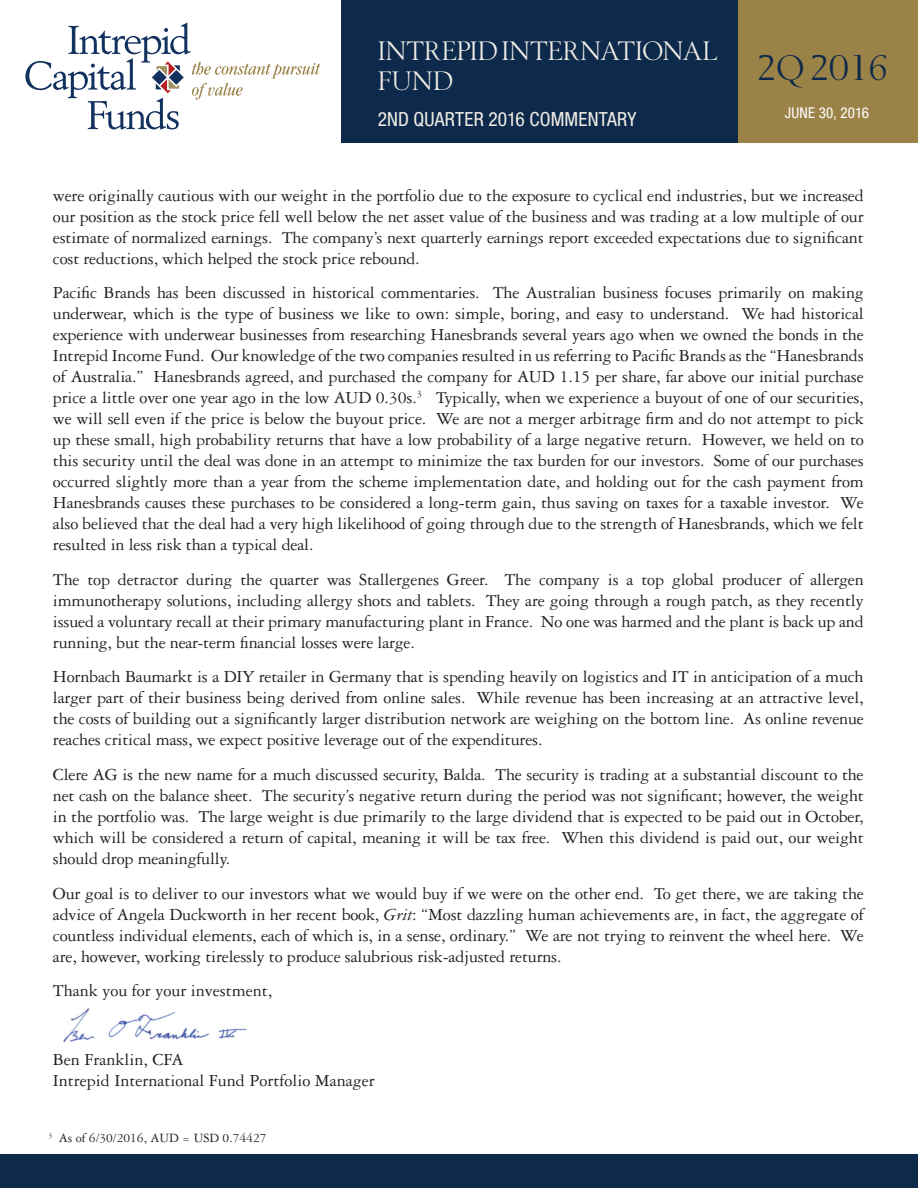
<style>
.page{position:relative;width:918px;height:1188px;background:#fff}
.page>*{position:absolute;margin:0;border:0;box-sizing:border-box;transform-origin:0 0}
.t1{font:36px "OPTI Berling Agency";letter-spacing:.01em;color:#0d294b}
.t2{font:27px/30px "OPTI Berling Agency";letter-spacing:-.005em;color:#f1eee6}
.t3{font:condensed 19.5px "Helvetica Neue";letter-spacing:.005em;color:#f1eee6}
.t4{font:18px/21px "Garamond Three";letter-spacing:-.01em;color:#231f20;text-align:justify}
.t5{font:condensed 15px "Helvetica Neue";letter-spacing:.015em;color:#fff}
.t6{font:13.5px "Garamond Three";color:#231f20}
.s1{font-style:italic}
</style>
<div class="page">
<div style="left:738px;top:0;width:180px;height:143px;background:#9b8348"></div>
<div style="left:342px;top:0;width:396px;height:143px;background:#0d294b"></div>
<svg style="left:25px;top:23px;width:295px;height:107px"></svg>
<div style="left:0;top:1154px;width:918px;height:34px;background:#0d294b"></div>
<img style="left:63px;top:1008px;width:184px;height:35px">
<h2 class="t2" style="left:378px;top:36px;width:341px">INTREPID INTERNATIONAL<br>FUND</h2>
<p class="t3" style="left:378px;top:108px;width:260px">2ND QUARTER 2016 COMMENTARY</p>
<p class="t5" style="left:785px;top:104px;width:86px">JUNE 30, 2016</p>
<h1 class="t1" style="left:757px;top:48px;width:133px">2Q 2016</h1>
<p class="t4" style="left:53px;top:185px;width:812px">were originally cautious with our weight in the portfolio due to the exposure to cyclical end industries, but we increased our position as the stock price fell well below the net asset value of the business and was trading at a low multiple of our estimate of normalized earnings. The company’s next quarterly earnings report exceeded expectations due to significant cost reductions, which helped the stock price rebound.</p>
<p class="t4" style="left:53px;top:282px;width:812px">Pacific Brands has been discussed in historical commentaries. The Australian business focuses primarily on making underwear, which is the type of business we like to own: simple, boring, and easy to understand. We had historical experience with underwear businesses from researching Hanesbrands several years ago when we owned the bonds in the Intrepid Income Fund. Our knowledge of the two companies resulted in us referring to Pacific Brands as the “Hanesbrands of Australia.” Hanesbrands agreed, and purchased the company for AUD 1.15 per share, far above our initial purchase price a little over one year ago in the low AUD 0.30s.<sup>3</sup> Typically, when we experience a buyout of one of our securities, we will sell even if the price is below the buyout price. We are not a merger arbitrage firm and do not attempt to pick up these small, high probability returns that have a low probability of a large negative return. However, we held on to this security until the deal was done in an attempt to minimize the tax burden for our investors. Some of our purchases occurred slightly more than a year from the scheme implementation date, and holding out for the cash payment from Hanesbrands causes these purchases to be considered a long-term gain, thus saving on taxes for a taxable investor. We also believed that the deal had a very high likelihood of going through due to the strength of Hanesbrands, which we felt resulted in less risk than a typical deal.</p>
<p class="t4" style="left:53px;top:569px;width:812px">The top detractor during the quarter was Stallergenes Greer. The company is a top global producer of allergen immunotherapy solutions, including allergy shots and tablets. They are going through a rough patch, as they recently issued a voluntary recall at their primary manufacturing plant in France. No one was harmed and the plant is back up and running, but the near-term financial losses were large.</p>
<p class="t4" style="left:53px;top:666px;width:812px">Hornbach Baumarkt is a DIY retailer in Germany that is spending heavily on logistics and IT in anticipation of a much larger part of their business being derived from online sales. While revenue has been increasing at an attractive level, the costs of building out a significantly larger distribution network are weighing on the bottom line. As online revenue reaches critical mass, we expect positive leverage out of the expenditures.</p>
<p class="t4" style="left:53px;top:764px;width:812px">Clere AG is the new name for a much discussed security, Balda. The security is trading at a substantial discount to the net cash on the balance sheet. The security’s negative return during the period was not significant; however, the weight in the portfolio was. The large weight is due primarily to the large dividend that is expected to be paid out in October, which will be considered a return of capital, meaning it will be tax free. When this dividend is paid out, our weight should drop meaningfully.</p>
<p class="t4" style="left:53px;top:882px;width:812px">Our goal is to deliver to our investors what we would buy if we were on the other end. To get there, we are taking the advice of Angela Duckworth in her recent book, <span class="s1">Grit</span>: “Most dazzling human achievements are, in fact, the aggregate of countless individual elements, each of which is, in a sense, ordinary.” We are not trying to reinvent the wheel here. We are, however, working tirelessly to produce salubrious risk-adjusted returns.</p>
<p class="t4" style="left:53px;top:980px;width:221px">Thank you for your investment,</p>
<p class="t4" style="left:53px;top:1049px;width:323px">Ben Franklin, CFA<br>Intrepid International Fund Portfolio Manager</p>
<p class="t6" style="left:49px;top:1131px;width:219px"><sup>3</sup> As of 6/30/2016, AUD = USD 0.74427</p>
</div>
